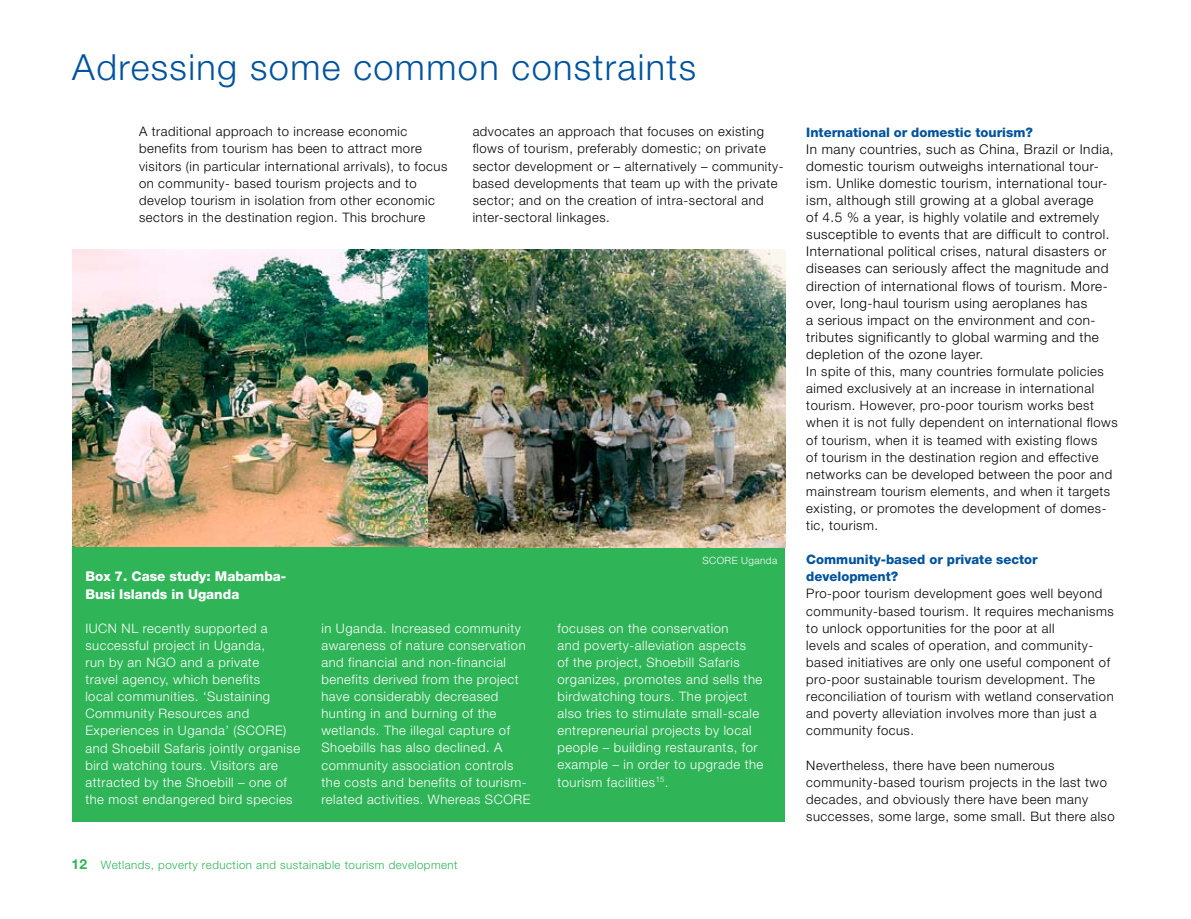
<style>
.page{position:relative;width:1191px;height:919px;background:#fff}
.page>*{position:absolute;margin:0;border:0;box-sizing:border-box;transform-origin:0 0}
.t1{font:300 36px "Helvetica Neue";letter-spacing:.04em;color:#00539f}
.t2{font:300 13.5px/17.1px "Helvetica Neue";letter-spacing:.04em;color:#000}
.t3{font:800 13.5px/17.1px "Helvetica Neue";color:#fff}
.t4{font:300 13.05px/17.1px "Helvetica Neue";letter-spacing:.04em;color:#000}
.t5{font:300 13.05px/17.1px "Helvetica Neue";letter-spacing:.04em;color:#fff}
.t6{font:800 13.05px/17.1px "Helvetica Neue";color:#00539f}
.t7{font:300 11.55px "Helvetica Neue";letter-spacing:.04em;color:#2fb457}
.t8{font:300 10.05px "Helvetica Neue";letter-spacing:.04em;color:#fff}
.s1{font-weight:700;font-size:13.8px}
</style>
<div class="page">
<div style="left:73px;top:545px;width:712px;height:276px;background:#2fb457"></div>
<img style="left:73px;top:249px;width:355px;height:297px">
<img style="left:428px;top:249px;width:357px;height:298px">
<h1 class="t1" style="left:72px;top:45px;width:625px">Adressing some common constraints</h1>
<p class="t4" style="left:139px;top:123px;width:310px">A traditional approach to increase economic benefits from tourism has been to attract more visitors (in particular international arrivals), to focus on community- based tourism projects and to develop tourism in isolation from other economic sectors in the destination region. This brochure</p>
<p class="t4" style="left:473px;top:123px;width:312px">advocates an approach that focuses on existing flows of tourism, preferably domestic; on private sector development or – alternatively – community&shy;based developments that team up with the private sector; and on the creation of intra-sectoral and inter-sectoral linkages.</p>
<p class="t8" style="left:702px;top:554px;width:76px">SCORE Uganda</p>
<p class="t3" style="left:85px;top:568px;width:202px">Box 7. Case study: Mabamba-<br>Busi Islands in Uganda</p>
<p class="t5" style="left:85px;top:619px;width:216px">IUCN NL recently supported a successful project in Uganda,<br>run by an NGO and a private<br>travel agency, which benefits<br>local communities. ‘Sustaining<br>Community Resources and<br>Experiences in Uganda’ (SCORE) and Shoebill Safaris jointly organise bird watching tours. Visitors are attracted by the Shoebill – one of the most endangered bird species</p>
<p class="t5" style="left:321px;top:619px;width:211px">in Uganda. Increased community awareness of nature conservation and financial and non-financial benefits derived from the project have considerably decreased hunting in and burning of the wetlands. The illegal capture of<br>Shoebills has also declined. A community association controls the costs and benefits of tourism&shy;related activities. Whereas SCORE</p>
<p class="t5" style="left:557px;top:619px;width:207px">focuses on the conservation<br>and poverty-alleviation aspects<br>of the project, Shoebill Safaris organizes, promotes and sells the birdwatching tours. The project also tries to stimulate small-scale entrepreneurial projects by local people – building restaurants, for example – in order to upgrade the tourism facilities<sup>15</sup>.</p>
<p class="t7" style="left:71px;top:858px;width:388px"><span class="s1">12</span> Wetlands, poverty reduction and sustainable tourism development</p>
<p class="t6" style="left:806px;top:123px;width:228px">International or domestic tourism?</p>
<p class="t2" style="left:806px;top:140px;width:309px">In many countries, such as China, Brazil or India, domestic tourism outweighs international tour&shy;ism. Unlike domestic tourism, international tour&shy;ism, although still growing at a global average<br>of 4.5 % a year, is highly volatile and extremely susceptible to events that are difficult to control.<br>International political crises, natural disasters or diseases can seriously affect the magnitude and direction of international flows of tourism. More&shy;over, long-haul tourism using aeroplanes has<br>a serious impact on the environment and con&shy;tributes significantly to global warming and the depletion of the ozone layer.</p>
<p class="t4" style="left:806px;top:362px;width:313px">In spite of this, many countries formulate policies aimed exclusively at an increase in international tourism. However, pro-poor tourism works best when it is not fully dependent on international flows of tourism, when it is teamed with existing flows<br>of tourism in the destination region and effective networks can be developed between the poor and mainstream tourism elements, and when it targets existing, or promotes the development of domes&shy;tic, tourism.</p>
<p class="t6" style="left:806px;top:551px;width:233px">Community-based or private sector development?</p>
<p class="t4" style="left:806px;top:585px;width:309px">Pro-poor tourism development goes well beyond community-based tourism. It requires mechanisms to unlock opportunities for the poor at all<br>levels and scales of operation, and community&shy;based initiatives are only one useful component of pro-poor sustainable tourism development. The reconciliation of tourism with wetland conservation and poverty alleviation involves more than just a community focus.</p>
<p class="t4" style="left:806px;top:756px;width:310px">Nevertheless, there have been numerous community-based tourism projects in the last two decades, and obviously there have been many successes, some large, some small. But there also</p>
</div>
